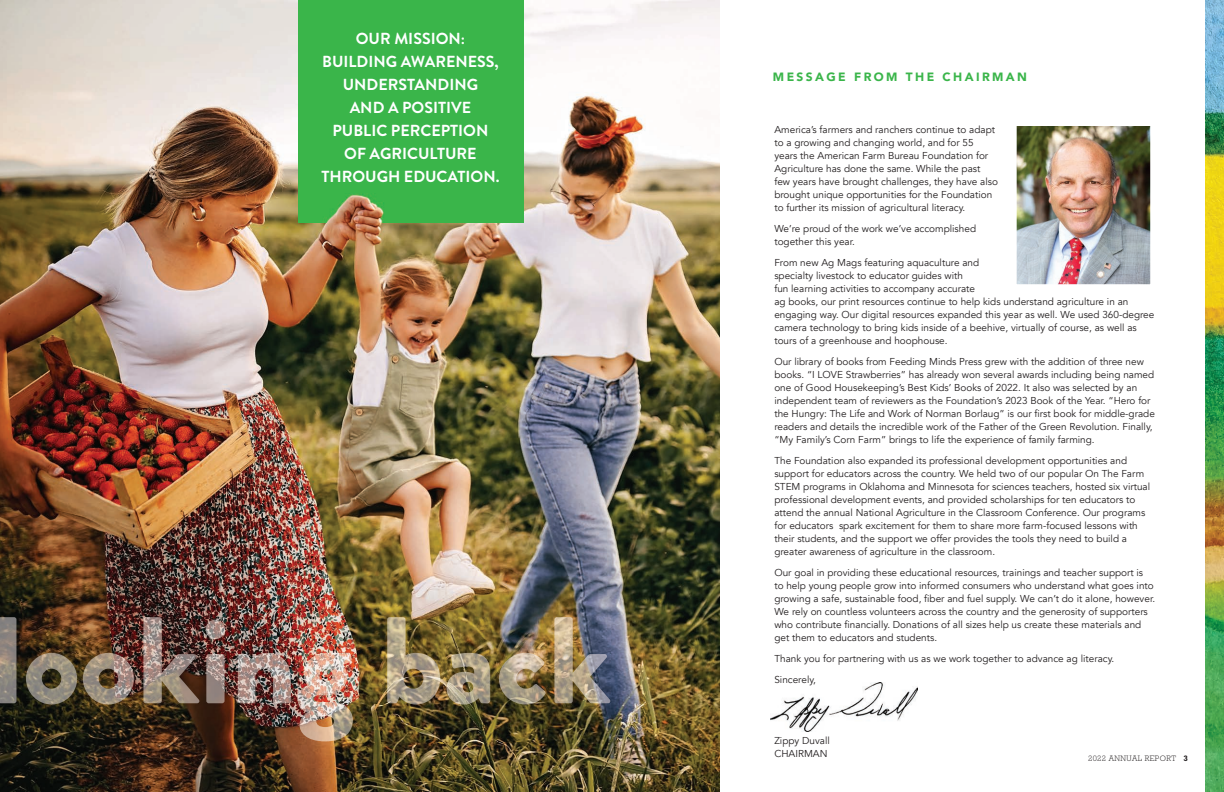
<style>
.page{position:relative;width:1224px;height:792px;background:#fff}
.page>*{position:absolute;margin:0;border:0;box-sizing:border-box;transform-origin:0 0}
.t1{font:700 16px/23px "Brandon Grotesque";color:#fff;text-align:center}
.t2{font:900 12px "Avenir";letter-spacing:.2em;color:#3ab54a}
.t3{font:10px/13px "Avenir";color:#231f20}
.t4{font:300 8px "Rockwell Std";letter-spacing:.05em;color:#231f20}
.s1{font-weight:700}
</style>
<div class="page">
<img style="left:0;top:0;width:720px;height:792px">
<img style="left:1205px;top:0;width:19px;height:792px">
<img style="left:770px;top:683px;width:148px;height:48px">
<img style="left:1018px;top:127px;width:131px;height:156px">
<div style="left:1014px;top:123px;width:139px;height:164px;border:3px solid #fff"></div>
<div style="left:298px;top:0;width:225px;height:222px;background:#3ab54a"></div>
<img style="left:0;top:617px;width:610px;height:124px">
<img style="left:323px;top:194px;width:63px;height:51px">
<h1 class="t1" style="left:321px;top:27px;width:180px">OUR MISSION:<br>BUILDING AWARENESS,<br>UNDERSTANDING<br>AND A POSITIVE<br>PUBLIC PERCEPTION<br>OF AGRICULTURE<br>THROUGH EDUCATION.</h1>
<p class="t2" style="left:773px;top:67px;width:256px">MESSAGE FROM THE CHAIRMAN</p>
<p class="t3" style="left:774px;top:123px;width:225px">America’s farmers and ranchers continue to adapt to a growing and changing world, and for 55 years the American Farm Bureau Foundation for Agriculture has done the same. While the past few years have brought challenges, they have also brought unique opportunities for the Foundation to further its mission of agricultural literacy.</p>
<p class="t3" style="left:774px;top:222px;width:203px">We’re proud of the work we’ve accomplished together this year.</p>
<p class="t3" style="left:774px;top:256px;width:382px">From new Ag Mags featuring aquaculture and<br>specialty livestock to educator guides with<br>fun learning activities to accompany accurate<br>ag books, our print resources continue to help kids understand agriculture in an engaging way. Our digital resources expanded this year as well. We used 360-degree camera technology to bring kids inside of a beehive, virtually of course, as well as tours of a greenhouse and hoophouse.</p>
<p class="t3" style="left:774px;top:355px;width:382px">Our library of books from Feeding Minds Press grew with the addition of three new books. “I LOVE Strawberries” has already won several awards including being named one of Good Housekeeping’s Best Kids’ Books of 2022. It also was selected by an independent team of reviewers as the Foundation’s 2023 Book of the Year. “Hero for the Hungry: The Life and Work of Norman Borlaug” is our first book for middle-grade readers and details the incredible work of the Father of the Green Revolution. Finally, “My Family’s Corn Farm” brings to life the experience of family farming.</p>
<p class="t3" style="left:774px;top:454px;width:377px">The Foundation also expanded its professional development opportunities and support for educators across the country. We held two of our popular On The Farm STEM programs in Oklahoma and Minnesota for sciences teachers, hosted six virtual professional development events, and provided scholarships for ten educators to attend the annual National Agriculture in the Classroom Conference. Our programs for educators spark excitement for them to share more farm-focused lessons with their students, and the support we offer provides the tools they need to build a greater awareness of agriculture in the classroom.</p>
<p class="t3" style="left:774px;top:566px;width:382px">Our goal in providing these educational resources, trainings and teacher support is<br>to help young people grow into informed consumers who understand what goes into growing a safe, sustainable food, fiber and fuel supply. We can’t do it alone, however.<br>We rely on countless volunteers across the country and the generosity of supporters who contribute financially. Donations of all sizes help us create these materials and get them to educators and students.</p>
<p class="t3" style="left:774px;top:648px;width:341px;line-height:21px">Thank you for partnering with us as we work together to advance ag literacy.<br>Sincerely,</p>
<p class="t3" style="left:774px;top:734px;width:57px">Zippy Duvall<br>CHAIRMAN</p>
<p class="t4" style="left:1088px;top:754px;width:101px">2022 ANNUAL REPORT <span class="s1">3</span></p>
</div>
